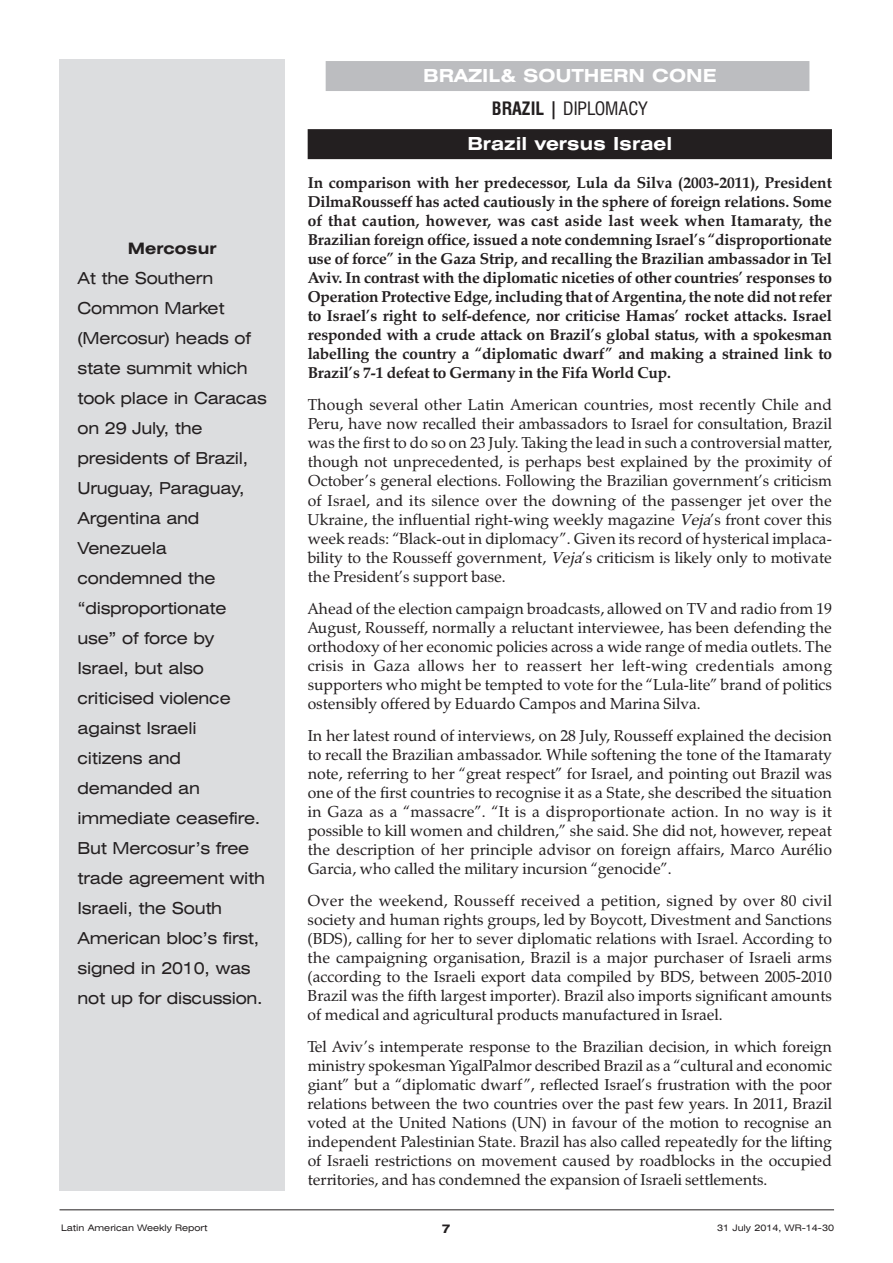
<style>
.page{position:relative;width:893px;height:1263px;background:#fff}
.page>*{position:absolute;margin:0;border:0;box-sizing:border-box;transform-origin:0 0}
.t1{font:700 expanded 18px/32.5px "Swiss 721 BT";color:#fff;text-align:center}
.t2{font:expanded 16.5px/30px "Swiss 721 BT";letter-spacing:-.015em;color:#231f20}
.t3{font:15.75px/19px "Zapf Calligraphic 801 BT";color:#231f20;text-align:justify}
.t4{font:700 15.75px/19px "Zapf Calligraphic 801 BT";letter-spacing:-.01em;color:#231f20;text-align:justify}
.t5{font:700 expanded 15.75px "Swiss 721 BT";color:#231f20}
.t6{font:700 expanded 12px "Swiss 721 BT";color:#231f20}
.t7{font:expanded 9px "Swiss 721 BT";color:#231f20}
.s1{font-stretch:condensed;color:#231f20}
.s2{font-weight:400;font-stretch:condensed;color:#231f20}
.s3{font-style:italic}
</style>
<div class="page">
<div style="left:326px;top:61px;width:483px;height:30px;background:#bcbdc0"></div>
<div style="left:308px;top:129px;width:524px;height:30px;background:#231f20"></div>
<div style="left:60px;top:60px;width:225px;height:1131px;background:#dcdddf"></div>
<hr style="left:60px;top:1209px;width:774px;height:1px;background:#231f20">
<p class="t5" style="left:128px;top:239px;width:90px">Mercosur</p>
<p class="t2" style="left:78px;top:263px;width:191px">At the Southern<br>Common Market (Mercosur) heads of state summit which took place in Caracas on 29 July, the presidents of Brazil,<br>Uruguay, Paraguay,<br>Argentina and<br>Venezuela condemned the “disproportionate use” of force by<br>Israel, but also criticised violence against Israeli<br>citizens and demanded an immediate ceasefire.<br>But Mercosur’s free trade agreement with<br>Israeli, the South<br>American bloc’s first, signed in 2010, was not up for discussion.</p>
<p class="t1" style="left:423px;top:60px;width:295px">BRAZIL&amp; SOUTHERN CONE<br><span class="s1">BRAZIL |</span> <span class="s2">DIPLOMACY</span></p>
<p class="t1" style="left:467px;top:128px;width:206px">Brazil versus Israel</p>
<p class="t4" style="left:308px;top:173px;width:526px">In comparison with her predecessor, Lula da Silva (2003-2011), President DilmaRousseff has acted cautiously in the sphere of foreign relations. Some of that caution, however, was cast aside last week when Itamaraty, the Brazilian foreign office, issued a note condemning Israel’s “disproportionate use of force” in the Gaza Strip, and recalling the Brazilian ambassador in Tel Aviv. In contrast with the diplomatic niceties of other countries’ responses to Operation Protective Edge, including that of Argentina, the note did not refer to Israel’s right to self-defence, nor criticise Hamas’ rocket attacks. Israel responded with a crude attack on Brazil’s global status, with a spokesman labelling the country a “diplomatic dwarf” and making a strained link to Brazil’s 7-1 defeat to Germany in the Fifa World Cup.</p>
<p class="t3" style="left:308px;top:395px;width:526px">Though several other Latin American countries, most recently Chile and Peru, have now recalled their ambassadors to Israel for consultation, Brazil was the first to do so on 23 July. Taking the lead in such a controversial matter, though not unprecedented, is perhaps best explained by the proximity of October’s general elections. Following the Brazilian government’s criticism of Israel, and its silence over the downing of the passenger jet over the Ukraine, the influential right-wing weekly magazine <span class="s3">Veja</span>’s front cover this week reads: “Black-out in diplomacy”. Given its record of hysterical implaca&shy;bility to the Rousseff government, <span class="s3">Veja</span>’s criticism is likely only to motivate the President’s support base.</p>
<p class="t3" style="left:308px;top:599px;width:526px">Ahead of the election campaign broadcasts, allowed on TV and radio from 19<br>August, Rousseff, normally a reluctant interviewee, has been defending the orthodoxy of her economic policies across a wide range of media outlets. The crisis in Gaza allows her to reassert her left-wing credentials among supporters who might be tempted to vote for the “Lula-lite” brand of politics ostensibly offered by Eduardo Campos and Marina Silva.</p>
<p class="t3" style="left:308px;top:726px;width:526px">In her latest round of interviews, on 28 July, Rousseff explained the decision to recall the Brazilian ambassador. While softening the tone of the Itamaraty note, referring to her “great respect” for Israel, and pointing out Brazil was one of the first countries to recognise it as a State, she described the situation in Gaza as a “massacre”. “It is a disproportionate action. In no way is it possible to kill women and children,” she said. She did not, however, repeat the description of her principle advisor on foreign affairs, Marco Aurélio Garcia, who called the military incursion “genocide”.</p>
<p class="t3" style="left:308px;top:891px;width:526px">Over the weekend, Rousseff received a petition, signed by over 80 civil society and human rights groups, led by Boycott, Divestment and Sanctions (BDS), calling for her to sever diplomatic relations with Israel. According to the campaigning organisation, Brazil is a major purchaser of Israeli arms (according to the Israeli export data compiled by BDS, between 2005-2010<br>Brazil was the fifth largest importer). Brazil also imports significant amounts of medical and agricultural products manufactured in Israel.</p>
<p class="t3" style="left:308px;top:1037px;width:526px">Tel Aviv’s intemperate response to the Brazilian decision, in which foreign ministry spokesman YigalPalmor described Brazil as a “cultural and economic giant” but a “diplomatic dwarf ”, reflected Israel’s frustration with the poor relations between the two countries over the past few years. In 2011, Brazil voted at the United Nations (UN) in favour of the motion to recognise an independent Palestinian State. Brazil has also called repeatedly for the lifting of Israeli restrictions on movement caused by roadblocks in the occupied territories, and has condemned the expansion of Israeli settlements.</p>
<p class="t7" style="left:61px;top:1223px;width:148px">Latin American Weekly Report</p>
<p class="t6" style="left:442px;top:1221px;width:10px">7</p>
<p class="t7" style="left:717px;top:1223px;width:118px">31 July 2014, WR-14-30</p>
</div>
